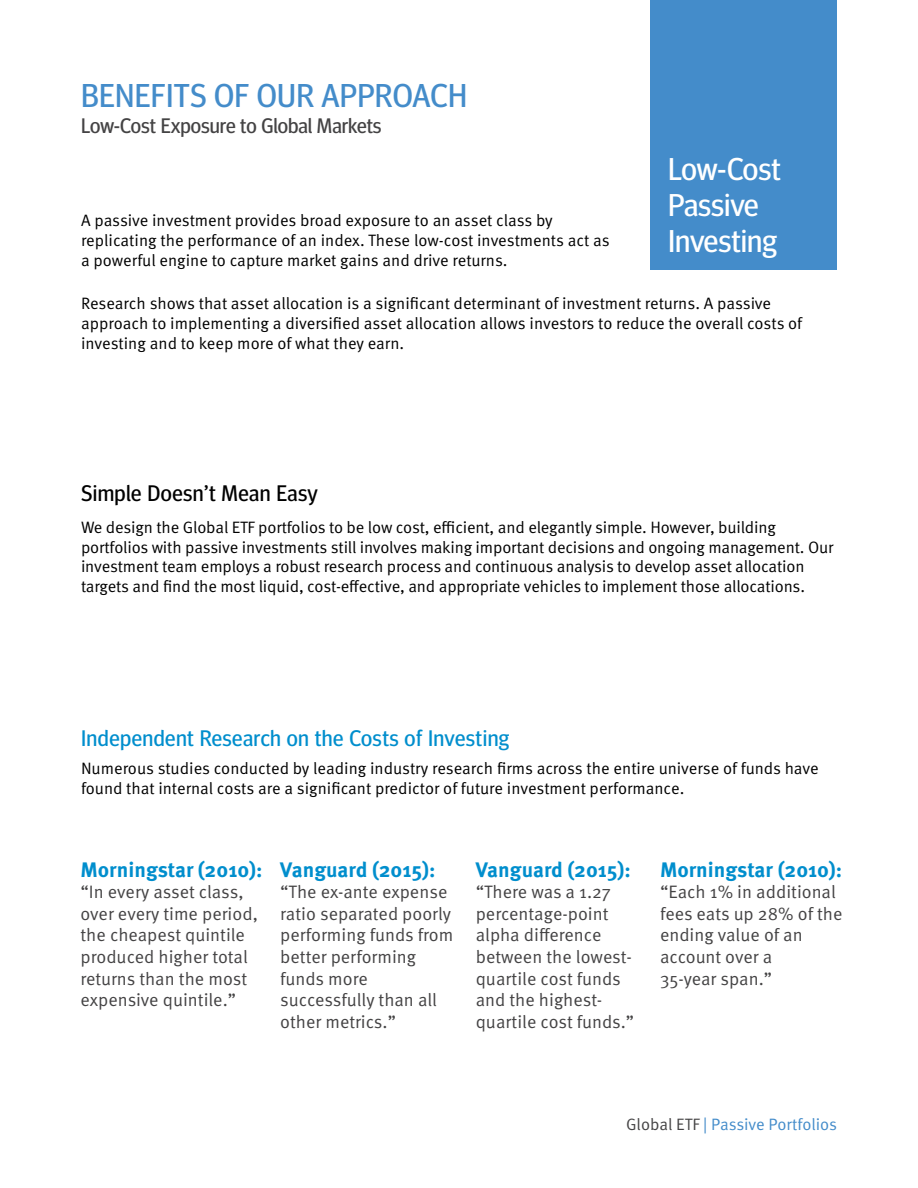
<style>
.page{position:relative;width:918px;height:1188px;background:#fff}
.page>*{position:absolute;margin:0;border:0;box-sizing:border-box;transform-origin:0 0}
.t1{font:33px "Meta Headline Pro";letter-spacing:.01em;color:#448cca}
.t2{font:31.5px/36px "Meta Headline Pro";color:#fff}
.t3{font:22.5px "Meta Headline Pro";letter-spacing:.02em;color:#008ecd}
.t4{font:22.5px "Meta Headline Pro";letter-spacing:.02em;color:#000}
.t5{font:700 21px "Meta Pro";color:#008ecd}
.t6{font:21px "Meta Headline Pro";color:#444344}
.t7{font:18px/21.6px "Meta Pro Norm";color:#444344}
.t8{font:16.5px/19.8px "Meta Pro Norm";color:#000}
.t9{font:16.5px/19.8px "Meta Pro";letter-spacing:-.01em;color:#000}
.t10{font:16.5px "Meta Pro Norm";letter-spacing:-.005em;color:#448cca}
.s1{color:#444344}
</style>
<div class="page">
<div style="left:650px;top:1px;width:187px;height:269px;background:#448cca"></div>
<h1 class="t1" style="left:81px;top:71px;width:388px">BENEFITS OF OUR APPROACH</h1>
<p class="t6" style="left:81px;top:110px;width:302px">Low-Cost Exposure to Global Markets</p>
<h2 class="t2" style="left:668px;top:149px;width:114px">Low-Cost<br>Passive<br>Investing</h2>
<p class="t8" style="left:81px;top:293px;width:723px">Research shows that asset allocation is a significant determinant of investment returns. A passive approach to implementing a diversified asset allocation allows investors to reduce the overall costs of investing and to keep more of what they earn.</p>
<p class="t8" style="left:81px;top:209px;width:530px">A passive investment provides broad exposure to an asset class by replicating the performance of an index. These low-cost investments act as a powerful engine to capture market gains and drive returns.</p>
<h3 class="t4" style="left:81px;top:477px;width:238px">Simple Doesn’t Mean Easy</h3>
<p class="t9" style="left:81px;top:518px;width:754px">We design the Global ETF portfolios to be low cost, efficient, and elegantly simple. However, building portfolios with passive investments still involves making important decisions and ongoing management. Our investment team employs a robust research process and continuous analysis to develop asset allocation targets and find the most liquid, cost-effective, and appropriate vehicles to implement those allocations.</p>
<h3 class="t3" style="left:81px;top:721px;width:430px">Independent Research on the Costs of Investing</h3>
<p class="t8" style="left:81px;top:758px;width:739px">Numerous studies conducted by leading industry research firms across the entire universe of funds have found that internal costs are a significant predictor of future investment performance.</p>
<p class="t5" style="left:81px;top:853px;width:183px">Morningstar (2010):</p>
<p class="t7" style="left:81px;top:880px;width:179px">“In every asset class, over every time period, the cheapest quintile produced higher total returns than the most expensive quintile.”</p>
<p class="t5" style="left:280px;top:853px;width:157px">Vanguard (2015):</p>
<p class="t7" style="left:280px;top:880px;width:175px">“The ex-ante expense ratio separated poorly performing funds from better performing funds more successfully than all other metrics.”</p>
<p class="t5" style="left:476px;top:853px;width:157px">Vanguard (2015):</p>
<p class="t7" style="left:476px;top:880px;width:160px">“There was a 1.27 percentage-point alpha difference between the lowest&shy;quartile cost funds and the highest&shy;quartile cost funds.”</p>
<p class="t5" style="left:660px;top:853px;width:184px">Morningstar (2010):</p>
<p class="t7" style="left:660px;top:880px;width:184px">“Each 1% in additional fees eats up 28% of the ending value of an account over a<br>35-year span.”</p>
<p class="t10" style="left:626px;top:1111px;width:213px"><span class="s1">Global ETF</span> | Passive Portfolios</p>
</div>
